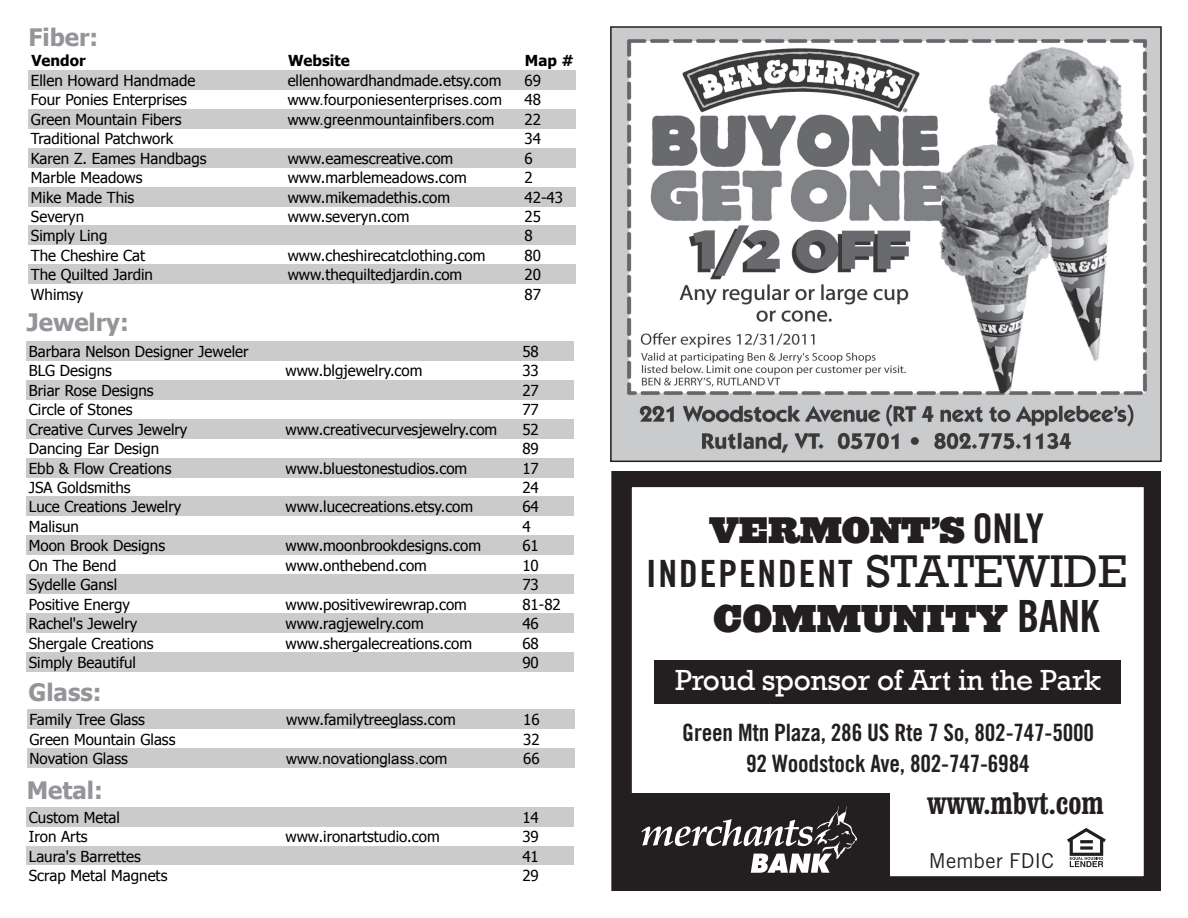
<style>
.page{position:relative;width:1188px;height:918px;background:#fff}
.page>*{position:absolute;margin:0;border:0;box-sizing:border-box;transform-origin:0 0}
.t1{font:37.5px "Trade Gothic LT Std Bd Cn 20";letter-spacing:.05em;color:#231f20}
.t2{font:35.85px "Ziggurat HTF Black";color:#231f20}
.t3{font:34.2px "Ziggurat HTF Black";color:#231f20}
.t4{font:700 condensed 30.75px "Clarendon BT";color:#231f20}
.t5{font:29.85px "Rockwell";letter-spacing:-.01em;color:#fff}
.t6{font:700 24px "Tahoma";color:#939598}
.t7{font:23.85px/30.8px "Trade Gothic LT Std Bd Cn 20";letter-spacing:-.01em;color:#231f20;text-align:center}
.t8{font:20.55px "Trade Gothic";letter-spacing:.015em;color:#231f20}
.t9{font:15.15px "Tahoma";color:#000}
.t10{font:15.15px "Arial";color:#000}
.t11{font:700 15.15px "Tahoma";color:#000}
.s1{font-family:"Trade Gothic LT Std Bd Cn 20";font-size:40.95px}
.s2{font-family:"Rockwell";font-size:47.1px}
.s3{font-family:"Trade Gothic LT Std Bd Cn 20";font-size:44.4px}
</style>
<div class="page">
<svg style="left:611px;top:472px;width:550px;height:419px"></svg>
<svg style="left:1067px;top:828px;width:39px;height:39px"></svg>
<div style="left:620px;top:793px;width:269px;height:96px;background:#231f20"></div>
<svg style="left:641px;top:806px;width:216px;height:67px"></svg>
<div style="left:654px;top:660px;width:467px;height:44px;background:#231f20"></div>
<div style="left:28px;top:70px;width:548px;height:20px;background:#cbcbcb"></div>
<div style="left:28px;top:109px;width:548px;height:20px;background:#cbcbcb"></div>
<div style="left:28px;top:148px;width:548px;height:20px;background:#cbcbcb"></div>
<div style="left:28px;top:187px;width:548px;height:19px;background:#cbcbcb"></div>
<div style="left:28px;top:226px;width:548px;height:19px;background:#cbcbcb"></div>
<div style="left:28px;top:264px;width:548px;height:20px;background:#cbcbcb"></div>
<div style="left:26px;top:341px;width:548px;height:20px;background:#cbcbcb"></div>
<div style="left:26px;top:380px;width:548px;height:20px;background:#cbcbcb"></div>
<div style="left:26px;top:419px;width:548px;height:20px;background:#cbcbcb"></div>
<div style="left:26px;top:458px;width:548px;height:19px;background:#cbcbcb"></div>
<div style="left:26px;top:497px;width:548px;height:19px;background:#cbcbcb"></div>
<div style="left:26px;top:535px;width:548px;height:20px;background:#cbcbcb"></div>
<div style="left:26px;top:574px;width:548px;height:20px;background:#cbcbcb"></div>
<div style="left:26px;top:613px;width:548px;height:20px;background:#cbcbcb"></div>
<div style="left:26px;top:652px;width:548px;height:20px;background:#cbcbcb"></div>
<img style="left:613px;top:29px;width:546px;height:430px">
<div style="left:610px;top:26px;width:552px;height:436px;border:2px solid #231f20"></div>
<div style="left:26px;top:807px;width:548px;height:20px;background:#cbcbcb"></div>
<div style="left:26px;top:846px;width:548px;height:19px;background:#cbcbcb"></div>
<div style="left:27px;top:709px;width:548px;height:20px;background:#cbcbcb"></div>
<div style="left:27px;top:748px;width:548px;height:20px;background:#cbcbcb"></div>
<p class="t6" style="left:29px;top:22px;width:71px">Fiber:</p>
<p class="t11" style="left:31px;top:55px;width:56px">Vendor</p>
<p class="t11" style="left:288px;top:55px;width:63px">Website</p>
<p class="t11" style="left:525px;top:55px;width:50px">Map #</p>
<p class="t9" style="left:31px;top:74px;width:166px">Ellen Howard Handmade</p>
<p class="t9" style="left:288px;top:74px;width:215px">ellenhowardhandmade.etsy.com</p>
<p class="t9" style="left:525px;top:74px;width:18px">69</p>
<p class="t9" style="left:31px;top:94px;width:157px">Four Ponies Enterprises</p>
<p class="t10" style="left:288px;top:94px;width:216px">www.fourponiesenterprises.com</p>
<p class="t9" style="left:525px;top:94px;width:18px">48</p>
<p class="t9" style="left:31px;top:113px;width:152px">Green Mountain Fibers</p>
<p class="t10" style="left:288px;top:114px;width:208px">www.greenmountainfibers.com</p>
<p class="t9" style="left:525px;top:113px;width:18px">22</p>
<p class="t9" style="left:31px;top:133px;width:144px">Traditional Patchwork</p>
<p class="t9" style="left:525px;top:133px;width:18px">34</p>
<p class="t9" style="left:31px;top:152px;width:177px">Karen Z. Eames Handbags</p>
<p class="t9" style="left:288px;top:152px;width:167px">www.eamescreative.com</p>
<p class="t9" style="left:525px;top:152px;width:10px">6</p>
<p class="t9" style="left:31px;top:172px;width:113px">Marble Meadows</p>
<p class="t9" style="left:288px;top:172px;width:181px">www.marblemeadows.com</p>
<p class="t9" style="left:525px;top:172px;width:10px">2</p>
<p class="t9" style="left:31px;top:191px;width:105px">Mike Made This</p>
<p class="t9" style="left:288px;top:191px;width:164px">www.mikemadethis.com</p>
<p class="t9" style="left:525px;top:191px;width:40px">42-43</p>
<p class="t9" style="left:31px;top:210px;width:55px">Severyn</p>
<p class="t9" style="left:288px;top:210px;width:123px">www.severyn.com</p>
<p class="t9" style="left:525px;top:210px;width:18px">25</p>
<p class="t9" style="left:31px;top:230px;width:78px">Simply Ling</p>
<p class="t9" style="left:525px;top:230px;width:10px">8</p>
<p class="t9" style="left:31px;top:249px;width:116px">The Cheshire Cat</p>
<p class="t9" style="left:288px;top:249px;width:199px">www.cheshirecatclothing.com</p>
<p class="t9" style="left:525px;top:249px;width:18px">80</p>
<p class="t9" style="left:31px;top:269px;width:124px">The Quilted Jardin</p>
<p class="t9" style="left:288px;top:269px;width:176px">www.thequiltedjardin.com</p>
<p class="t9" style="left:525px;top:269px;width:18px">20</p>
<p class="t9" style="left:31px;top:288px;width:54px">Whimsy</p>
<p class="t9" style="left:525px;top:288px;width:18px">87</p>
<p class="t6" style="left:27px;top:307px;width:104px">Jewelry:</p>
<p class="t9" style="left:29px;top:345px;width:221px">Barbara Nelson Designer Jeweler</p>
<p class="t9" style="left:522px;top:345px;width:18px">58</p>
<p class="t9" style="left:29px;top:365px;width:85px">BLG Designs</p>
<p class="t9" style="left:286px;top:365px;width:139px">www.blgjewelry.com</p>
<p class="t9" style="left:522px;top:365px;width:18px">33</p>
<p class="t9" style="left:29px;top:384px;width:126px">Briar Rose Designs</p>
<p class="t9" style="left:522px;top:384px;width:18px">27</p>
<p class="t9" style="left:29px;top:404px;width:105px">Circle of Stones</p>
<p class="t9" style="left:522px;top:404px;width:18px">77</p>
<p class="t9" style="left:29px;top:423px;width:160px">Creative Curves Jewelry</p>
<p class="t9" style="left:286px;top:423px;width:213px">www.creativecurvesjewelry.com</p>
<p class="t9" style="left:522px;top:423px;width:18px">52</p>
<p class="t9" style="left:29px;top:442px;width:132px">Dancing Ear Design</p>
<p class="t9" style="left:522px;top:442px;width:18px">89</p>
<p class="t9" style="left:29px;top:462px;width:144px">Ebb &amp; Flow Creations</p>
<p class="t9" style="left:286px;top:462px;width:183px">www.bluestonestudios.com</p>
<p class="t9" style="left:522px;top:462px;width:18px">17</p>
<p class="t9" style="left:29px;top:481px;width:103px">JSA Goldsmiths</p>
<p class="t9" style="left:522px;top:481px;width:18px">24</p>
<p class="t9" style="left:29px;top:501px;width:154px">Luce Creations Jewelry</p>
<p class="t9" style="left:286px;top:501px;width:189px">www.lucecreations.etsy.com</p>
<p class="t9" style="left:522px;top:501px;width:18px">64</p>
<p class="t9" style="left:29px;top:520px;width:52px">Malisun</p>
<p class="t9" style="left:522px;top:520px;width:10px">4</p>
<p class="t9" style="left:29px;top:540px;width:138px">Moon Brook Designs</p>
<p class="t9" style="left:286px;top:540px;width:197px">www.moonbrookdesigns.com</p>
<p class="t9" style="left:522px;top:540px;width:18px">61</p>
<p class="t9" style="left:29px;top:559px;width:89px">On The Bend</p>
<p class="t9" style="left:286px;top:559px;width:143px">www.onthebend.com</p>
<p class="t9" style="left:522px;top:559px;width:18px">10</p>
<p class="t9" style="left:29px;top:579px;width:90px">Sydelle Gansl</p>
<p class="t9" style="left:522px;top:579px;width:18px">73</p>
<p class="t9" style="left:29px;top:598px;width:103px">Positive Energy</p>
<p class="t9" style="left:286px;top:598px;width:183px">www.positivewirewrap.com</p>
<p class="t9" style="left:522px;top:598px;width:40px">81-82</p>
<p class="t9" style="left:29px;top:617px;width:110px">Rachel's Jewelry</p>
<p class="t9" style="left:286px;top:617px;width:140px">www.ragjewelry.com</p>
<p class="t9" style="left:522px;top:617px;width:18px">46</p>
<p class="t9" style="left:29px;top:637px;width:126px">Shergale Creations</p>
<p class="t9" style="left:286px;top:637px;width:188px">www.shergalecreations.com</p>
<p class="t9" style="left:522px;top:637px;width:18px">68</p>
<p class="t9" style="left:29px;top:656px;width:109px">Simply Beautiful</p>
<p class="t9" style="left:522px;top:656px;width:18px">90</p>
<p class="t6" style="left:29px;top:677px;width:74px">Glass:</p>
<p class="t9" style="left:30px;top:714px;width:117px">Family Tree Glass</p>
<p class="t9" style="left:286px;top:714px;width:171px">www.familytreeglass.com</p>
<p class="t9" style="left:523px;top:714px;width:18px">16</p>
<p class="t9" style="left:30px;top:733px;width:147px">Green Mountain Glass</p>
<p class="t9" style="left:523px;top:733px;width:18px">32</p>
<p class="t9" style="left:30px;top:752px;width:100px">Novation Glass</p>
<p class="t10" style="left:286px;top:753px;width:163px">www.novationglass.com</p>
<p class="t9" style="left:523px;top:752px;width:18px">66</p>
<p class="t6" style="left:27px;top:775px;width:78px">Metal:</p>
<p class="t9" style="left:29px;top:811px;width:93px">Custom Metal</p>
<p class="t9" style="left:522px;top:811px;width:18px">14</p>
<p class="t9" style="left:29px;top:831px;width:60px">Iron Arts</p>
<p class="t9" style="left:286px;top:831px;width:156px">www.ironartstudio.com</p>
<p class="t9" style="left:522px;top:831px;width:18px">39</p>
<p class="t9" style="left:29px;top:850px;width:114px">Laura's Barrettes</p>
<p class="t9" style="left:522px;top:850px;width:18px">41</p>
<p class="t9" style="left:29px;top:869px;width:140px">Scrap Metal Magnets</p>
<p class="t9" style="left:522px;top:869px;width:18px">29</p>
<p class="t3" style="left:709px;top:508px;width:336px">VERMONT’S <span class="s1">ONLY</span></p>
<p class="t1" style="left:646px;top:551px;width:482px">INDEPENDENT <span class="s2">STATEWIDE</span></p>
<p class="t2" style="left:714px;top:595px;width:388px">COMMUNITY <span class="s3">BANK</span></p>
<p class="t5" style="left:675px;top:670px;width:427px">Proud sponsor of Art in the Park</p>
<p class="t7" style="left:682px;top:717px;width:413px">Green Mtn Plaza, 286 US Rte 7 So, 802-747-5000<br>92 Woodstock Ave, 802-747-6984</p>
<p class="t4" style="left:927px;top:784px;width:178px">www.mbvt.com</p>
<p class="t8" style="left:929px;top:848px;width:127px">Member FDIC</p>
</div>
